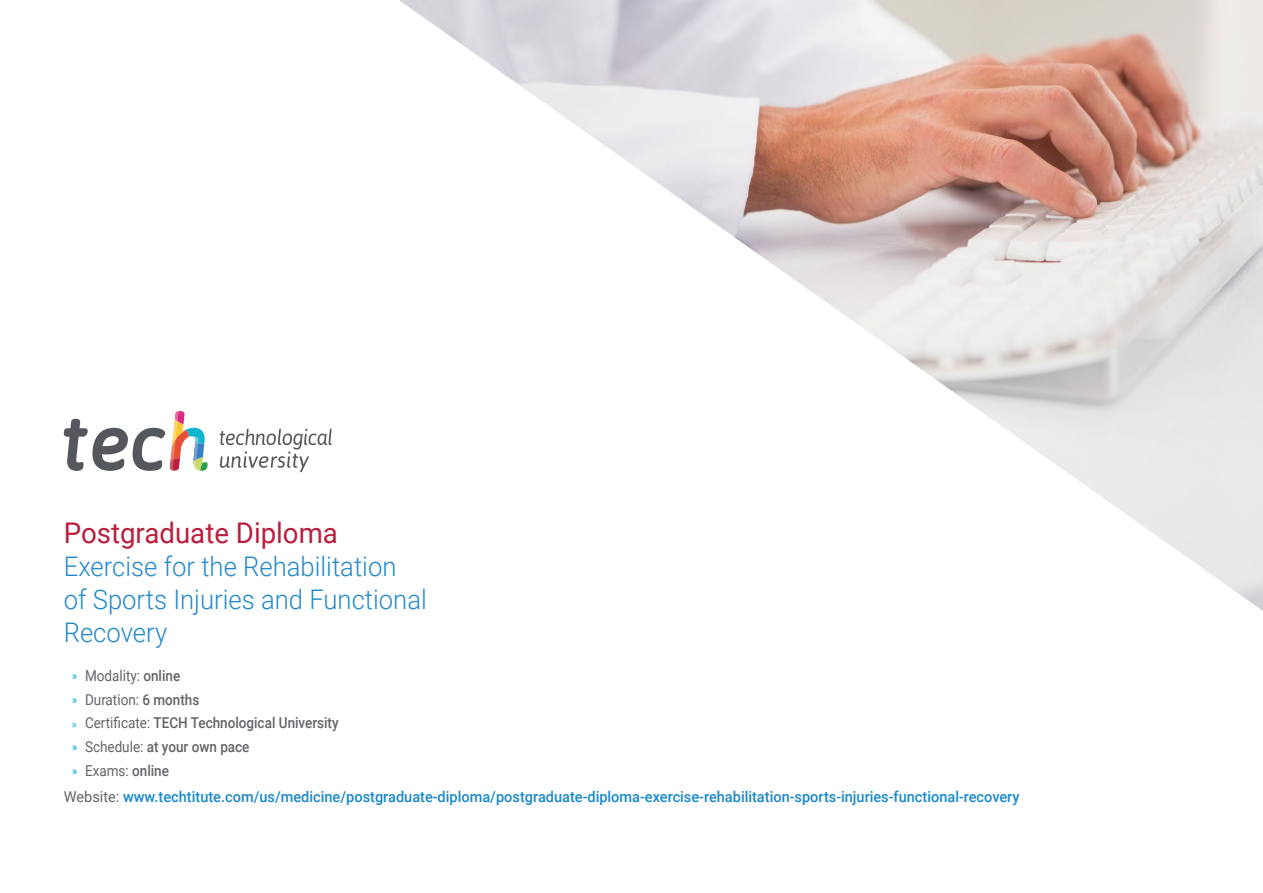
<style>
.page{position:relative;width:1263px;height:893px;background:#fff}
.page>*{position:absolute;margin:0;border:0;box-sizing:border-box;transform-origin:0 0}
.t1{font:28.5px "Roboto";color:#ba1e3c}
.t2{font:300 27px/33px "Roboto";color:#2289cb;scale:.95 1}
.t3{font:500 15px "Roboto";color:#1989cb}
.t4{font:500 15px/23.7px "Roboto";color:#61646a;scale:.9 1}
.s1{font-weight:400;font-size:12px;color:#009fe3}
.s2{font-weight:400}
.s3{font-family:"Myriad Pro";font-weight:400;font-size:12px;color:#009fe3}
.s4{font-weight:400;color:#61646a}
</style>
<div class="page">
<img style="left:399px;top:0;width:864px;height:611px">
<svg style="left:64px;top:411px;width:144px;height:60px"></svg>
<svg style="left:220px;top:429px;width:112px;height:43px"></svg>
<h1 class="t1" style="left:64px;top:513px;width:276px">Postgraduate Diploma</h1>
<h2 class="t2" style="left:64px;top:549px;width:384px">Exercise for the Rehabilitation<br>of Sports Injuries and Functional<br>Recovery</h2>
<p class="t4" style="left:72px;top:663px;width:297px"><span class="s1">»</span> <span class="s2">Modality:</span> online<br><span class="s1">»</span> <span class="s2">Duration:</span> 6 months<br><span class="s3">»</span> <span class="s2">Certificate:</span> TECH Technological University <span class="s1">»</span> <span class="s2">Schedule:</span> at your own pace<br><span class="s1">»</span> <span class="s2">Exams:</span> online</p>
<p class="t3" style="left:64px;top:786px;width:957px"><span class="s4">Website:</span> www.techtitute.com/us/medicine/postgraduate-diploma/postgraduate-diploma-exercise-rehabilitation-sports-injuries-functional-recovery</p>
</div>
